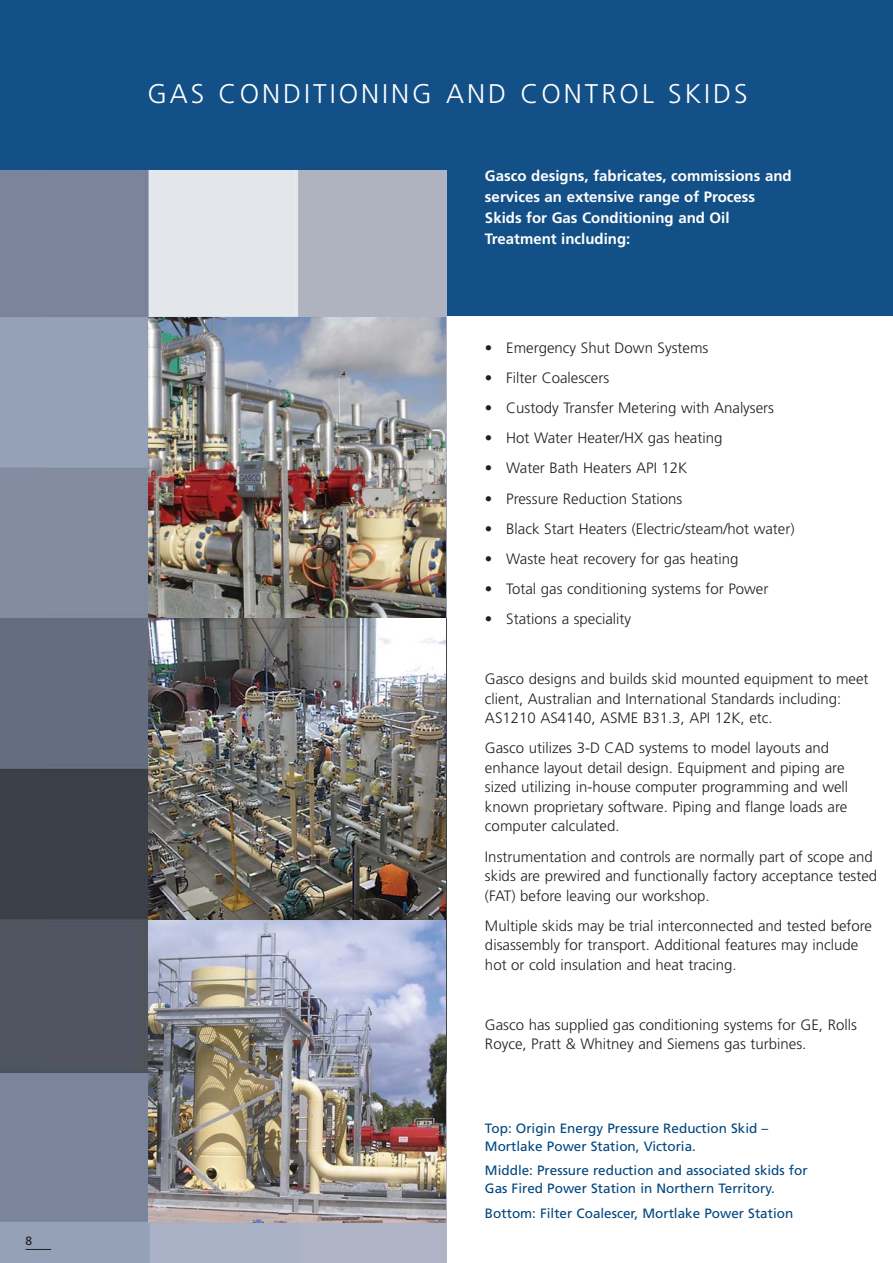
<style>
.page{position:relative;width:893px;height:1263px;background:#fff}
.page>*{position:absolute;margin:0;border:0;box-sizing:border-box;transform-origin:0 0}
.t1{font:300 27px "Frutiger";letter-spacing:.11em;color:#fff}
.t2{font:300 15px/19.5px "Frutiger";color:#231f20}
.t3{font:700 15px/21px "Frutiger";color:#fff}
.t4{font:13.5px/18px "Frutiger";color:#00467f}
.t5{font:12px "Frutiger";color:#231f20}
</style>
<div class="page">
<div style="left:0;top:0;width:892px;height:316px;background:#135087"></div>
<img style="left:44px;top:171px;width:402px;height:902px">
<img style="left:44px;top:1073px;width:402px;height:190px">
<img style="left:149px;top:318px;width:296px;height:301px">
<img style="left:149px;top:619px;width:296px;height:301px">
<img style="left:149px;top:920px;width:296px;height:302px">
<img style="left:0;top:171px;width:44px;height:902px">
<img style="left:0;top:1073px;width:44px;height:190px">
<svg style="left:26px;top:1249px;width:25px;height:1px"></svg>
<p class="t5" style="left:26px;top:1236px;width:8px">8</p>
<h1 class="t1" style="left:147px;top:83px;width:602px">GAS CONDITIONING AND CONTROL SKIDS</h1>
<p class="t3" style="left:485px;top:166px;width:308px">Gasco designs, fabricates, commissions and services an extensive range of Process Skids for Gas Conditioning and Oil Treatment including:</p>
<p class="t2" style="left:485px;top:339px;width:225px">• Emergency Shut Down Systems</p>
<p class="t2" style="left:485px;top:369px;width:126px">• Filter Coalescers</p>
<p class="t2" style="left:485px;top:399px;width:291px">• Custody Transfer Metering with Analysers</p>
<p class="t2" style="left:485px;top:429px;width:239px">• Hot Water Heater/HX gas heating</p>
<p class="t2" style="left:485px;top:460px;width:204px">• Water Bath Heaters API 12K</p>
<p class="t2" style="left:485px;top:490px;width:199px">• Pressure Reduction Stations</p>
<p class="t2" style="left:485px;top:520px;width:311px">• Black Start Heaters (Electric/steam/hot water)</p>
<p class="t2" style="left:485px;top:550px;width:255px">• Waste heat recovery for gas heating</p>
<p class="t2" style="left:485px;top:580px;width:285px">• Total gas conditioning systems for Power</p>
<p class="t2" style="left:485px;top:610px;width:148px">• Stations a speciality</p>
<p class="t2" style="left:485px;top:671px;width:385px">Gasco designs and builds skid mounted equipment to meet client, Australian and International Standards including:<br>AS1210 AS4140, ASME B31.3, API 12K, etc.</p>
<p class="t2" style="left:485px;top:740px;width:365px">Gasco utilizes 3-D CAD systems to model layouts and enhance layout detail design. Equipment and piping are sized utilizing in-house computer programming and well known proprietary software. Piping and flange loads are computer calculated.</p>
<p class="t2" style="left:485px;top:848px;width:394px">Instrumentation and controls are normally part of scope and skids are prewired and functionally factory acceptance tested (FAT) before leaving our workshop.</p>
<p class="t2" style="left:485px;top:917px;width:388px">Multiple skids may be trial interconnected and tested before disassembly for transport. Additional features may include hot or cold insulation and heat tracing.</p>
<p class="t2" style="left:485px;top:1016px;width:373px">Gasco has supplied gas conditioning systems for GE, Rolls<br>Royce, Pratt &amp; Whitney and Siemens gas turbines.</p>
<p class="t4" style="left:485px;top:1120px;width:285px">Top: Origin Energy Pressure Reduction Skid –<br>Mortlake Power Station, Victoria.</p>
<p class="t4" style="left:485px;top:1163px;width:324px">Middle: Pressure reduction and associated skids for<br>Gas Fired Power Station in Northern Territory.</p>
<p class="t4" style="left:485px;top:1205px;width:310px">Bottom: Filter Coalescer, Mortlake Power Station</p>
</div>
